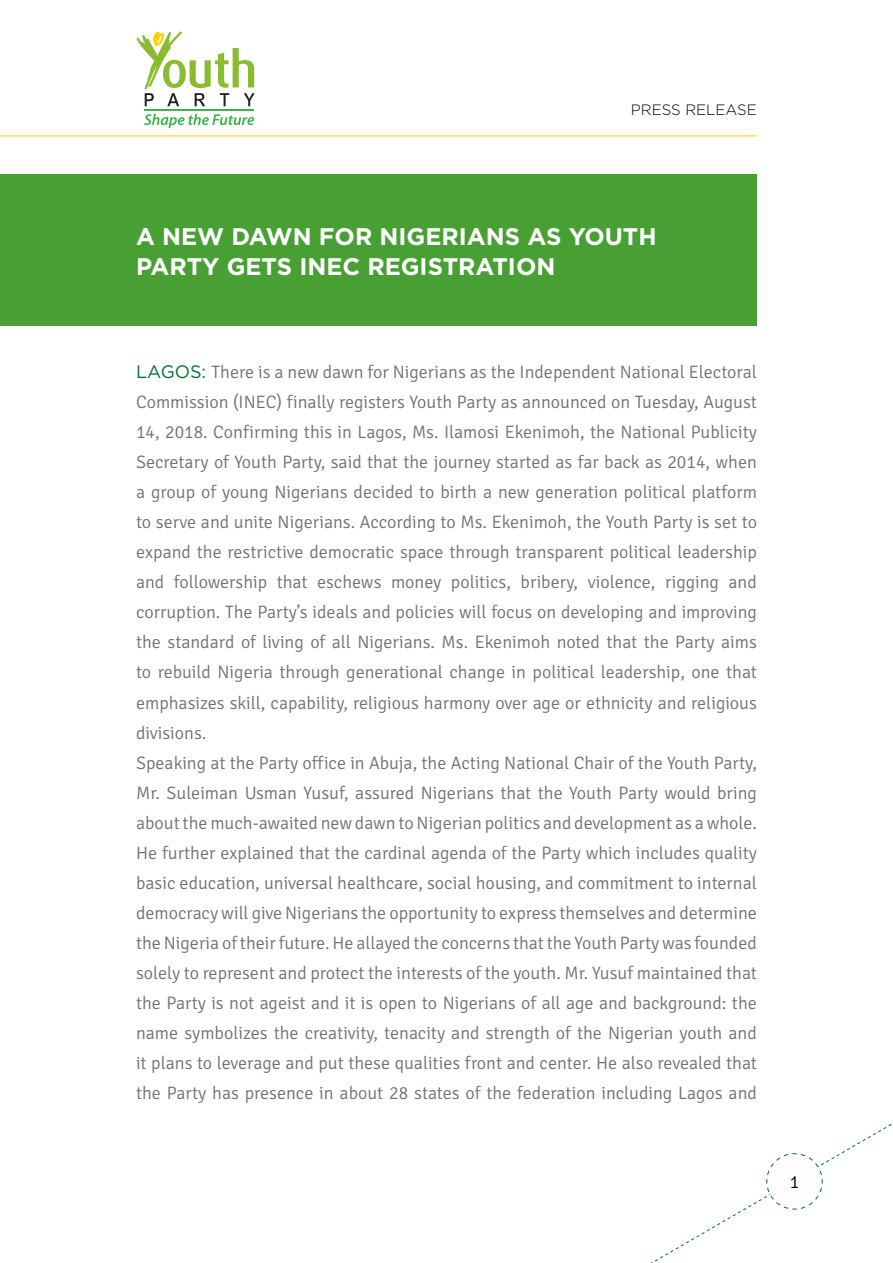
<style>
.page{position:relative;width:893px;height:1263px;background:#fff}
.page>*{position:absolute;margin:0;border:0;box-sizing:border-box;transform-origin:0 0}
.t1{font:700 24px/30px "Gotham";color:#fff}
.t2{font:300 18px/30px "Signika";color:#707070}
.t3{font:300 18px "Signika";color:#000}
.t4{font:300 15px "Gotham";color:#000}
.s1{font-family:"Gotham";font-weight:400;color:#00712e}
</style>
<div class="page">
<hr style="left:0;top:136px;width:757px;height:1px;background:#ffca0d">
<svg style="left:144px;top:114px;width:110px;height:14px"></svg>
<svg style="left:136px;top:31px;width:119px;height:75px"></svg>
<hr style="left:145px;top:109px;width:109px;height:2px;background:#38b54a">
<svg style="left:766px;top:1153px;width:57px;height:57px"></svg>
<div style="left:0;top:174px;width:757px;height:151px;background:#48a034"></div>
<p class="t4" style="left:631px;top:101px;width:127px">PRESS RELEASE</p>
<h1 class="t1" style="left:136px;top:221px;width:522px">A NEW DAWN FOR NIGERIANS AS YOUTH<br>PARTY GETS INEC REGISTRATION</h1>
<p class="t2" style="left:136px;top:358px;width:622px"><span class="s1">LAGOS:</span> There is a new dawn for Nigerians as the Independent National Electoral Commission (INEC) finally registers Youth Party as announced on Tuesday, August 14, 2018. Confirming this in Lagos, Ms. Ilamosi Ekenimoh, the National Publicity Secretary of Youth Party, said that the journey started as far back as 2014, when a group of young Nigerians decided to birth a new generation political platform to serve and unite Nigerians. According to Ms. Ekenimoh, the Youth Party is set to expand the restrictive democratic space through transparent political leadership and followership that eschews money politics, bribery, violence, rigging and corruption. The Party’s ideals and policies will focus on developing and improving the standard of living of all Nigerians. Ms. Ekenimoh noted that the Party aims to rebuild Nigeria through generational change in political leadership, one that emphasizes skill, capability, religious harmony over age or ethnicity and religious divisions.<br>Speaking at the Party office in Abuja, the Acting National Chair of the Youth Party, Mr. Suleiman Usman Yusuf, assured Nigerians that the Youth Party would bring about the much-awaited new dawn to Nigerian politics and development as a whole.<br>He further explained that the cardinal agenda of the Party which includes quality basic education, universal healthcare, social housing, and commitment to internal democracy will give Nigerians the opportunity to express themselves and determine the Nigeria of their future. He allayed the concerns that the Youth Party was founded solely to represent and protect the interests of the youth. Mr. Yusuf maintained that the Party is not ageist and it is open to Nigerians of all age and background: the name symbolizes the creativity, tenacity and strength of the Nigerian youth and it plans to leverage and put these qualities front and center. He also revealed that the Party has presence in about 28 states of the federation including Lagos and</p>
<p class="t3" style="left:790px;top:1172px;width:11px">1</p>
</div>
